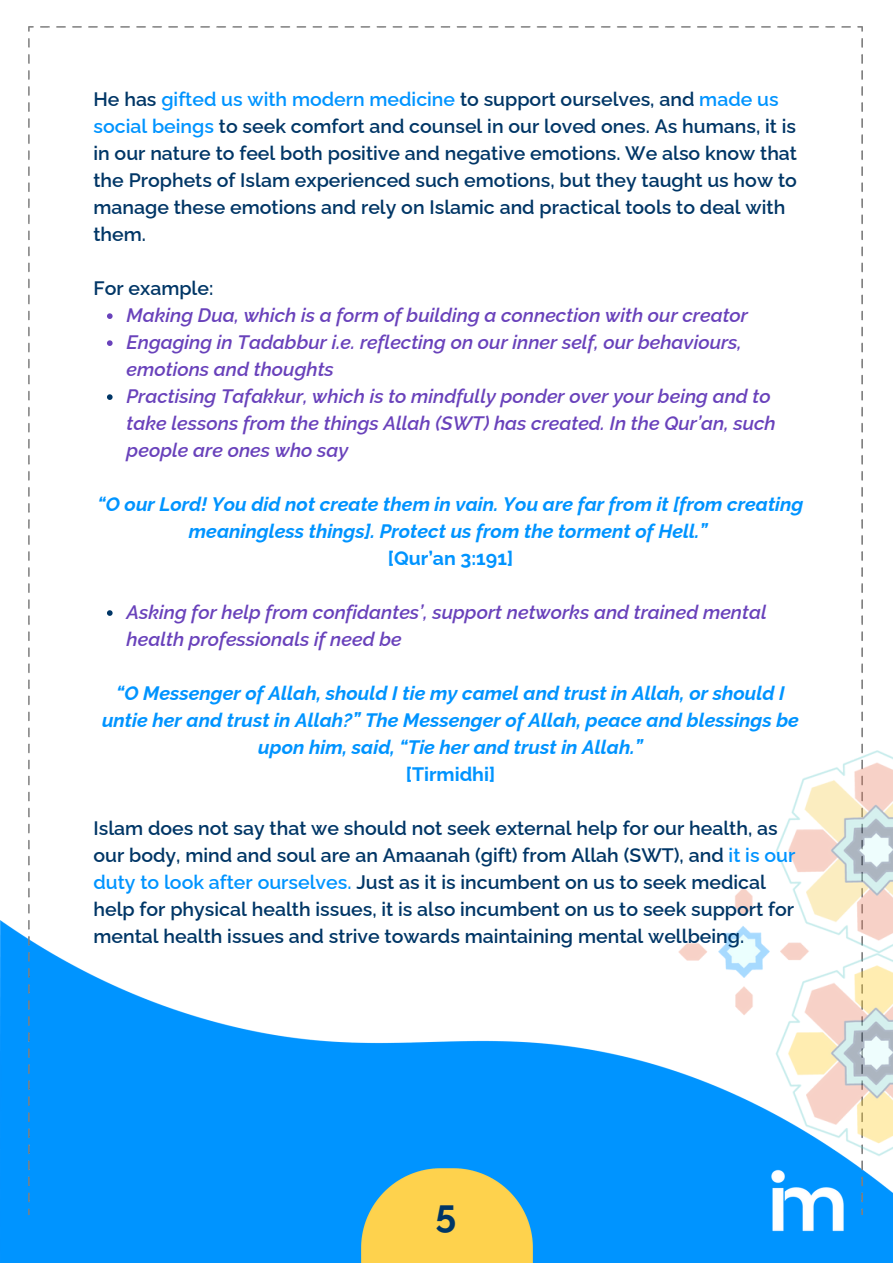
<style>
.page{position:relative;width:893px;height:1264px;background:#fff}
.page>*{position:absolute;margin:0;border:0;box-sizing:border-box;transform-origin:0 0}
.t1{font:700 37.5px "Raleway";color:#003666}
.t2{font:600 19.5px/27px "Raleway";color:#003666}
.t3{font:italic 600 19.5px/27px "Raleway";color:#6942bb}
.t4{font:italic 700 19.5px/27px "Raleway";color:#0094ff;text-align:center}
.t5{font:700 19.5px "Raleway";color:#0094ff}
.s1{color:#0094ff}
</style>
<div class="page">
<div style="left:0;top:920px;width:615px;height:342px;background:#0094ff"></div>
<img style="left:28px;top:27px;width:834px;height:1187px">
<img style="left:356px;top:1085px;width:181px;height:177px">
<img style="left:615px;top:578px;width:277px;height:684px">
<svg style="left:107px;top:313px;width:6px;height:6px"></svg>
<svg style="left:107px;top:340px;width:6px;height:6px"></svg>
<svg style="left:107px;top:394px;width:6px;height:6px"></svg>
<svg style="left:107px;top:610px;width:6px;height:6px"></svg>
<p class="t2" style="left:93px;top:86px;width:705px">He has <span class="s1">gifted us with modern medicine</span> to support ourselves, and <span class="s1">made us social beings</span> to seek comfort and counsel in our loved ones. As humans, it is in our nature to feel both positive and negative emotions. We also know that the Prophets of Islam experienced such emotions, but they taught us how to manage these emotions and rely on Islamic and practical tools to deal with them.</p>
<p class="t2" style="left:93px;top:275px;width:121px">For example:</p>
<p class="t3" style="left:127px;top:302px;width:623px">Making Dua, which is a form of building a connection with our creator</p>
<p class="t3" style="left:127px;top:329px;width:616px">Engaging in Tadabbur i.e. reflecting on our inner self, our behaviours, emotions and thoughts</p>
<p class="t3" style="left:127px;top:383px;width:650px">Practising Tafakkur, which is to mindfully ponder over your being and to take lessons from the things Allah (SWT) has created. In the Qur’an, such people are ones who say</p>
<p class="t4" style="left:98px;top:491px;width:707px">“O our Lord! You did not create them in vain. You are far from it [from creating meaningless things]. Protect us from the torment of Hell.”</p>
<p class="t5" style="left:388px;top:547px;width:127px">[Qur’an 3:191]</p>
<p class="t3" style="left:127px;top:599px;width:641px">Asking for help from confidantes’, support networks and trained mental health professionals if need be</p>
<p class="t4" style="left:102px;top:679px;width:698px">“O Messenger of Allah, should I tie my camel and trust in Allah, or should I untie her and trust in Allah?” The Messenger of Allah, peace and blessings be upon him, said, “Tie her and trust in Allah.”</p>
<p class="t5" style="left:406px;top:762px;width:91px">[Tirmidhi]</p>
<p class="t2" style="left:93px;top:814px;width:703px">Islam does not say that we should not seek external help for our health, as our body, mind and soul are an Amaanah (gift) from Allah (SWT), and <span class="s1">it is our duty to look after ourselves.</span> Just as it is incumbent on us to seek medical help for physical health issues, it is also incumbent on us to seek support for mental health issues and strive towards maintaining mental wellbeing.</p>
<p class="t1" style="left:435px;top:1191px;width:22px">5</p>
</div>
